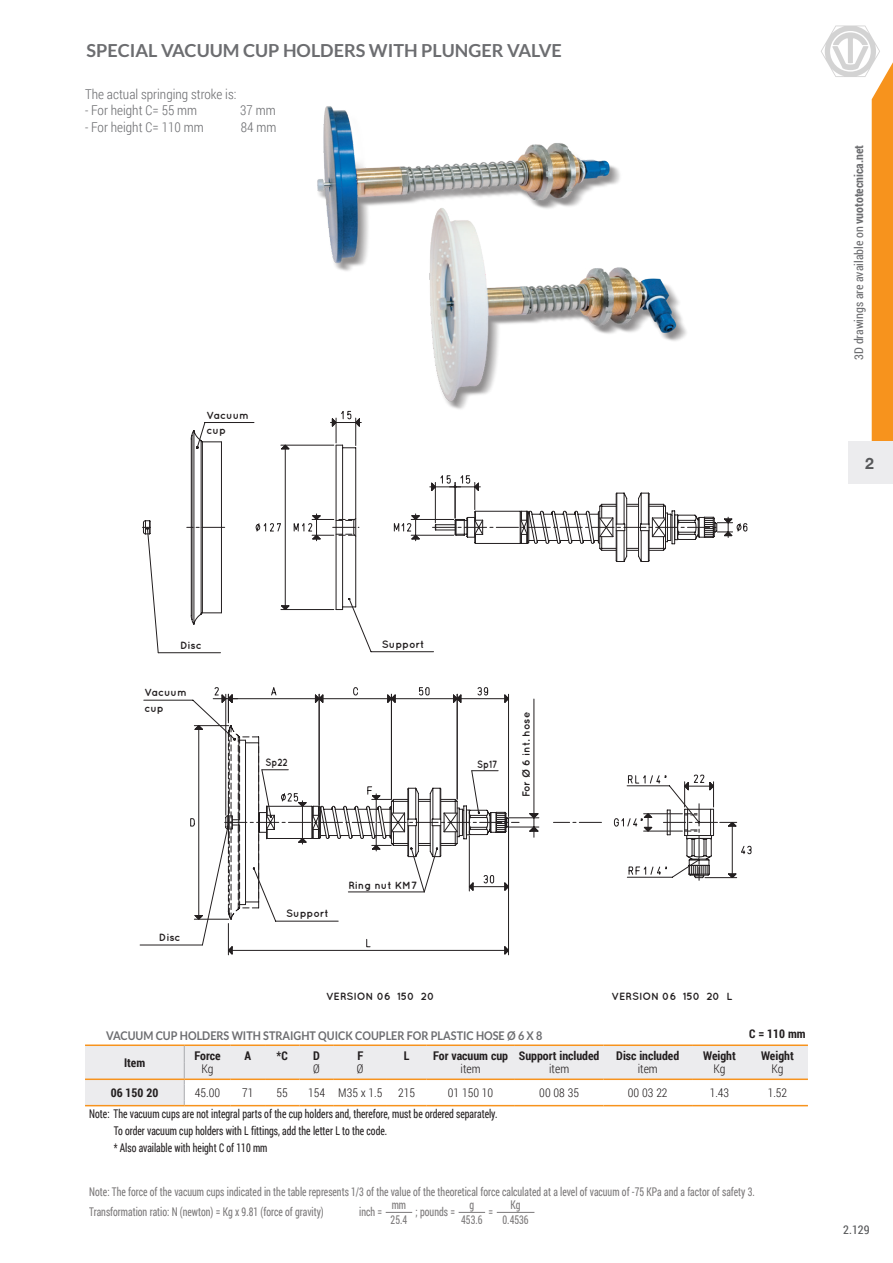
<style>
.page{position:relative;width:893px;height:1263px;background:#fff}
.page>*{position:absolute;margin:0;border:0;box-sizing:border-box;transform-origin:0 0}
.t1{font:700 18px "Lato";color:#6c6d70}
.t2{font:700 15.75px "Helvetica Neue LT Std";color:#57585a}
.t3{font:300 13.5px "Roboto Condensed";color:#6c6d70}
.t4{font:12px/17px "Roboto Condensed";color:#231f20;scale:.81 1}
.t5{font:700 12px "Roboto Condensed";color:#231f20}
.t6{font:300 12px "Roboto Condensed";color:#231f20}
.t7{font:700 12px "Lato";color:#6c6d70;scale:.9 1}
.t8{font:12px "Roboto Condensed";color:#6c6d70}
.t9{font:12px "Roboto Condensed";color:#57585a}
.t10{font:700 10.5px/15px "Quicksand";color:#231f20}
.t11{font:700 10.5px "Quicksand";color:#231f20;scale:.85 1}
.s1{font-weight:700}
</style>
<div class="page">
<img style="left:317px;top:106px;width:370px;height:302px">
<hr style="left:140px;top:945px;width:62px;height:1px;background:#231f20">
<svg style="left:143px;top:687px;width:609px;height:268px"></svg>
<svg style="left:142px;top:408px;width:606px;height:246px"></svg>
<svg style="left:821px;top:25px;width:72px;height:416px"></svg>
<div style="left:848px;top:441px;width:45px;height:42px;background:#ececee"></div>
<svg style="left:85px;top:1046px;width:723px;height:59px"></svg>
<hr style="left:85px;top:1078px;width:99px;height:2px;background:#f7931d">
<hr style="left:184px;top:1078px;width:47px;height:2px;background:#f7931d">
<hr style="left:231px;top:1078px;width:34px;height:2px;background:#f7931d">
<hr style="left:265px;top:1078px;width:34px;height:2px;background:#f7931d">
<hr style="left:299px;top:1078px;width:35px;height:2px;background:#f7931d">
<hr style="left:334px;top:1078px;width:53px;height:2px;background:#f7931d">
<hr style="left:387px;top:1078px;width:39px;height:2px;background:#f7931d">
<hr style="left:426px;top:1078px;width:89px;height:2px;background:#f7931d">
<hr style="left:515px;top:1078px;width:88px;height:2px;background:#f7931d">
<hr style="left:603px;top:1078px;width:89px;height:2px;background:#f7931d">
<hr style="left:692px;top:1078px;width:55px;height:2px;background:#f7931d">
<hr style="left:747px;top:1078px;width:61px;height:2px;background:#f7931d">
<hr style="left:85px;top:1105px;width:99px;height:1px;background:#f7931d">
<hr style="left:184px;top:1105px;width:47px;height:1px;background:#f7931d">
<hr style="left:231px;top:1105px;width:34px;height:1px;background:#f7931d">
<hr style="left:265px;top:1105px;width:34px;height:1px;background:#f7931d">
<hr style="left:299px;top:1105px;width:35px;height:1px;background:#f7931d">
<hr style="left:334px;top:1105px;width:53px;height:1px;background:#f7931d">
<hr style="left:387px;top:1105px;width:39px;height:1px;background:#f7931d">
<hr style="left:426px;top:1105px;width:89px;height:1px;background:#f7931d">
<hr style="left:515px;top:1105px;width:88px;height:1px;background:#f7931d">
<hr style="left:603px;top:1105px;width:89px;height:1px;background:#f7931d">
<hr style="left:692px;top:1105px;width:55px;height:1px;background:#f7931d">
<hr style="left:747px;top:1105px;width:61px;height:1px;background:#f7931d">
<hr style="left:85px;top:1044px;width:99px;height:2px;background:#f7931d">
<hr style="left:184px;top:1044px;width:47px;height:2px;background:#f7931d">
<hr style="left:231px;top:1044px;width:34px;height:2px;background:#f7931d">
<hr style="left:265px;top:1044px;width:34px;height:2px;background:#f7931d">
<hr style="left:299px;top:1044px;width:35px;height:2px;background:#f7931d">
<hr style="left:334px;top:1044px;width:53px;height:2px;background:#f7931d">
<hr style="left:387px;top:1044px;width:39px;height:2px;background:#f7931d">
<hr style="left:426px;top:1044px;width:89px;height:2px;background:#f7931d">
<hr style="left:515px;top:1044px;width:88px;height:2px;background:#f7931d">
<hr style="left:603px;top:1044px;width:89px;height:2px;background:#f7931d">
<hr style="left:692px;top:1044px;width:55px;height:2px;background:#f7931d">
<hr style="left:747px;top:1044px;width:61px;height:2px;background:#f7931d">
<svg style="left:386px;top:1212px;width:26px;height:1px"></svg>
<svg style="left:459px;top:1212px;width:26px;height:1px"></svg>
<hr style="left:497px;top:1212px;width:37px;height:1px;background:#231f20">
<div style="left:261px;top:756px;width:32px;height:12px;background:#fff"></div>
<div style="left:471px;top:758px;width:32px;height:12px;background:#fff"></div>
<h1 class="t1" style="left:87px;top:40px;width:477px">SPECIAL VACUUM CUP HOLDERS WITH PLUNGER VALVE</h1>
<p class="t3" style="left:85px;top:85px;width:153px">The actual springing stroke is:</p>
<p class="t3" style="left:85px;top:101px;width:114px">- For height C= 55 mm</p>
<p class="t3" style="left:240px;top:101px;width:37px">37 mm</p>
<p class="t3" style="left:85px;top:117px;width:120px">- For height C= 110 mm</p>
<p class="t3" style="left:241px;top:117px;width:37px">84 mm</p>
<p class="t10" style="left:207px;top:408px;width:44px">Vacuum cup</p>
<p class="t8" style="left:850px;top:360px;width:216px;rotate:-90deg">3D drawings are available on <span class="s1">vuototecnica.net</span></p>
<h2 class="t2" style="left:865px;top:454px;width:10px">2</h2>
<p class="t10" style="left:180px;top:637px;width:23px">Disc</p>
<p class="t10" style="left:382px;top:637px;width:44px">Support</p>
<p class="t10" style="left:145px;top:685px;width:44px;line-height:15.6px">Vacuum cup</p>
<p class="t11" style="left:266px;top:756px;width:28px">Sp22</p>
<p class="t11" style="left:477px;top:758px;width:25px">Sp17</p>
<p class="t10" style="left:518px;top:797px;width:87px;rotate:-90deg">For Ø 6 int. hose</p>
<p class="t10" style="left:159px;top:929px;width:23px">Disc</p>
<p class="t10" style="left:286px;top:906px;width:44px">Support</p>
<p class="t10" style="left:348px;top:877px;width:70px">Ring nut KM7</p>
<p class="t10" style="left:326px;top:988px;width:110px">VERSION 06 150 20</p>
<p class="t10" style="left:612px;top:988px;width:122px">VERSION 06 150 20 L</p>
<p class="t5" style="left:749px;top:1025px;width:58px">C = 110 mm</p>
<p class="t7" style="left:106px;top:1029px;width:486px">VACUUM CUP HOLDERS WITH STRAIGHT QUICK COUPLER FOR PLASTIC HOSE Ø 6 X 8</p>
<p class="t5" style="left:124px;top:1054px;width:23px">Item</p>
<p class="t5" style="left:194px;top:1047px;width:28px">Force</p>
<p class="t5" style="left:245px;top:1047px;width:8px">A</p>
<p class="t5" style="left:277px;top:1047px;width:13px">*C</p>
<p class="t5" style="left:313px;top:1047px;width:8px">D</p>
<p class="t5" style="left:357px;top:1047px;width:7px">F</p>
<p class="t5" style="left:404px;top:1047px;width:7px">L</p>
<p class="t5" style="left:433px;top:1047px;width:168px">For vacuum cup Support included</p>
<p class="t5" style="left:616px;top:1047px;width:65px">Disc included</p>
<p class="t5" style="left:703px;top:1047px;width:34px">Weight</p>
<p class="t5" style="left:761px;top:1047px;width:34px">Weight</p>
<p class="t6" style="left:201px;top:1060px;width:13px">Kg</p>
<p class="t6" style="left:313px;top:1060px;width:8px">Ø</p>
<p class="t6" style="left:357px;top:1060px;width:8px">Ø</p>
<p class="t6" style="left:461px;top:1060px;width:22px">item</p>
<p class="t6" style="left:549px;top:1060px;width:22px">item</p>
<p class="t6" style="left:638px;top:1060px;width:22px">item</p>
<p class="t6" style="left:713px;top:1060px;width:13px">Kg</p>
<p class="t6" style="left:771px;top:1060px;width:13px">Kg</p>
<p class="t4" style="left:114px;top:1105px;width:475px;text-indent:-24px">Note: The vacuum cups are not integral parts of the cup holders and, therefore, must be ordered separately.<br>To order vacuum cup holders with L fittings, add the letter L to the code.<br>* Also available with height C of 110 mm</p>
<p class="t5" style="left:111px;top:1084px;width:49px">06 150 20</p>
<p class="t6" style="left:195px;top:1084px;width:27px">45.00</p>
<p class="t6" style="left:242px;top:1084px;width:13px">71</p>
<p class="t6" style="left:277px;top:1084px;width:13px">55</p>
<p class="t6" style="left:308px;top:1084px;width:76px">154 M35 x 1.5</p>
<p class="t6" style="left:398px;top:1084px;width:18px">215</p>
<p class="t6" style="left:448px;top:1084px;width:47px">01 150 10</p>
<p class="t6" style="left:539px;top:1084px;width:41px">00 08 35</p>
<p class="t6" style="left:628px;top:1084px;width:41px">00 03 22</p>
<p class="t6" style="left:710px;top:1084px;width:21px">1.43</p>
<p class="t6" style="left:768px;top:1084px;width:21px">1.52</p>
<p class="t4" style="left:89px;top:1182px;width:823px;line-height:19.8px">Note: The force of the vacuum cups indicated in the table represents 1/3 of the value of the theoretical force calculated at a level of vacuum of -75 KPa and a factor of safety 3.<br>Transformation ratio: N (newton) = Kg x 9.81 (force of gravity)</p>
<p class="t4" style="left:511px;top:1195px;width:14px">Kg</p>
<p class="t4" style="left:392px;top:1195px;width:19px">mm</p>
<p class="t4" style="left:469px;top:1195px;width:7px">g</p>
<p class="t4" style="left:359px;top:1203px;width:30px">inch =</p>
<p class="t4" style="left:416px;top:1203px;width:50px">; pounds =</p>
<p class="t4" style="left:489px;top:1203px;width:7px">=</p>
<p class="t4" style="left:391px;top:1210px;width:22px">25.4</p>
<p class="t4" style="left:461px;top:1210px;width:28px">453.6</p>
<p class="t4" style="left:503px;top:1210px;width:34px">0.4536</p>
<p class="t9" style="left:843px;top:1221px;width:28px">2.129</p>
</div>
